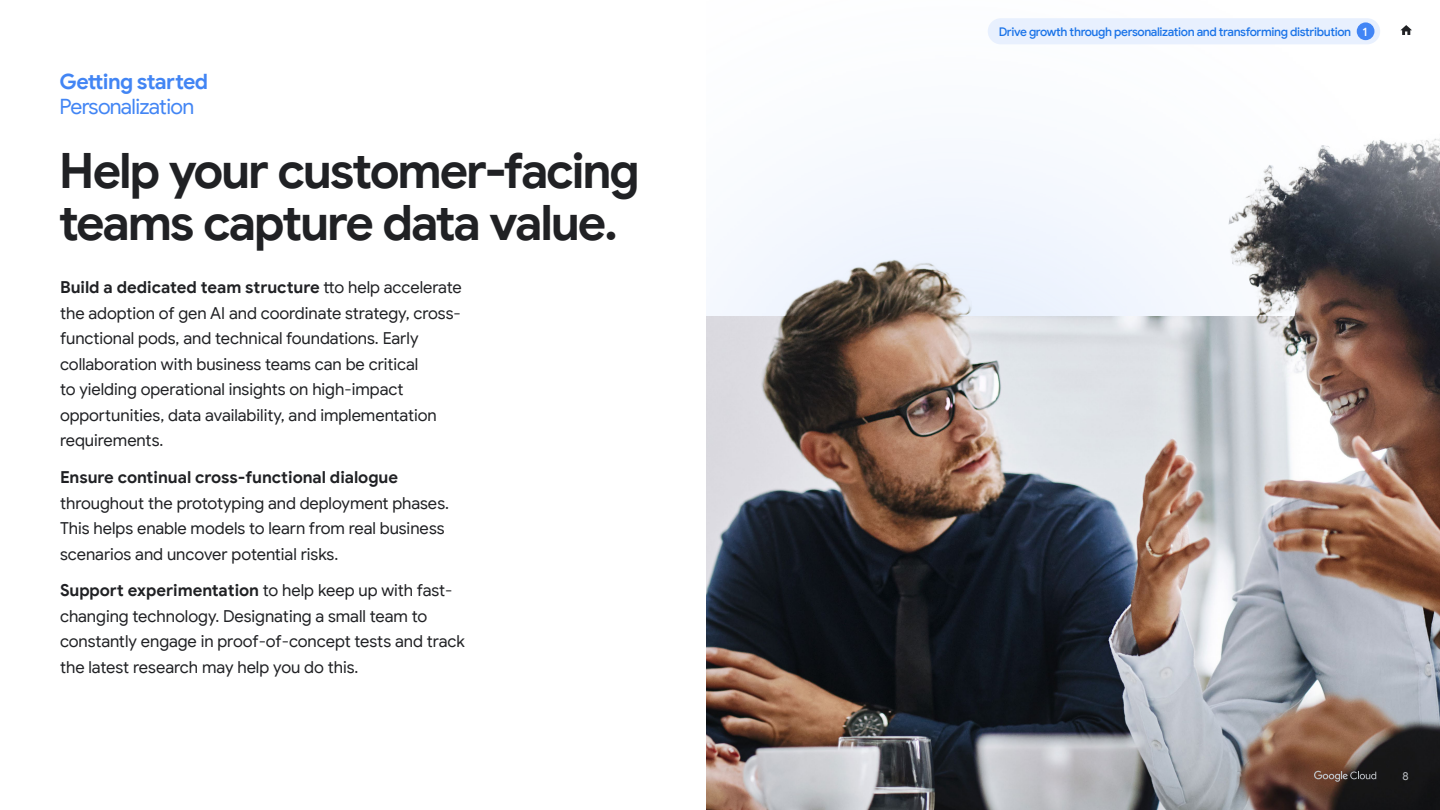
<style>
.page{position:relative;width:1440px;height:810px;background:#fff}
.page>*{position:absolute;margin:0;border:0;box-sizing:border-box;transform-origin:0 0}
.t1{font:700 48.75px/52.5px "Google Sans";letter-spacing:-.045em;color:#202124}
.t2{font:21.15px "Google Sans";letter-spacing:-.035em;color:#4285f4}
.t3{font:700 21.15px "Google Sans";letter-spacing:-.035em;color:#4285f4}
.t4{font:16.5px/25.5px "Google Sans";color:#202124}
.t5{font:700 16.5px "Google Sans";letter-spacing:-.005em;color:#202124}
.t6{font:500 12px "Google Sans";letter-spacing:-.03em;color:#1a73e8}
.t7{font:11.25px "Google Sans";color:#bdc1c6}
.s1{font-weight:700}
.s2{color:#fff}
</style>
<div class="page">
<svg style="left:1400px;top:25px;width:12px;height:10px"></svg>
<img style="left:706px;top:138px;width:734px;height:672px">
<div style="left:988px;top:18px;width:392px;height:26px;background:#e8f0fe;border-radius:13px"></div>
<div style="left:1357px;top:22px;width:17px;height:18px;background:#4285f5;border-radius:50%"></div>
<svg style="left:1314px;top:771px;width:62px;height:11px"></svg>
<p class="t3" style="left:60px;top:69px;width:150px">Getting started</p>
<p class="t2" style="left:60px;top:94px;width:136px">Personalization</p>
<h1 class="t1" style="left:59px;top:145px;width:583px">Help your customer-facing teams capture data value.</h1>
<p class="t4" style="left:60px;top:275px;width:403px"><span class="s1">Build a dedicated team structure</span> tto help accelerate the adoption of gen AI and coordinate strategy, cross&shy;functional pods, and technical foundations. Early collaboration with business teams can be critical<br>to yielding operational insights on high-impact opportunities, data availability, and implementation requirements.</p>
<p class="t5" style="left:60px;top:467px;width:340px">Ensure continual cross-functional dialogue</p>
<p class="t4" style="left:60px;top:490px;width:391px">throughout the prototyping and deployment phases.<br>This helps enable models to learn from real business scenarios and uncover potential risks.</p>
<p class="t4" style="left:60px;top:578px;width:406px"><span class="s1">Support experimentation</span> to help keep up with fast&shy;changing technology. Designating a small team to constantly engage in proof-of-concept tests and track the latest research may help you do this.</p>
<p class="t6" style="left:999px;top:25px;width:370px">Drive growth through personalization and transforming distribution <span class="s2">1</span></p>
<p class="t7" style="left:1403px;top:769px;width:8px">8</p>
</div>
